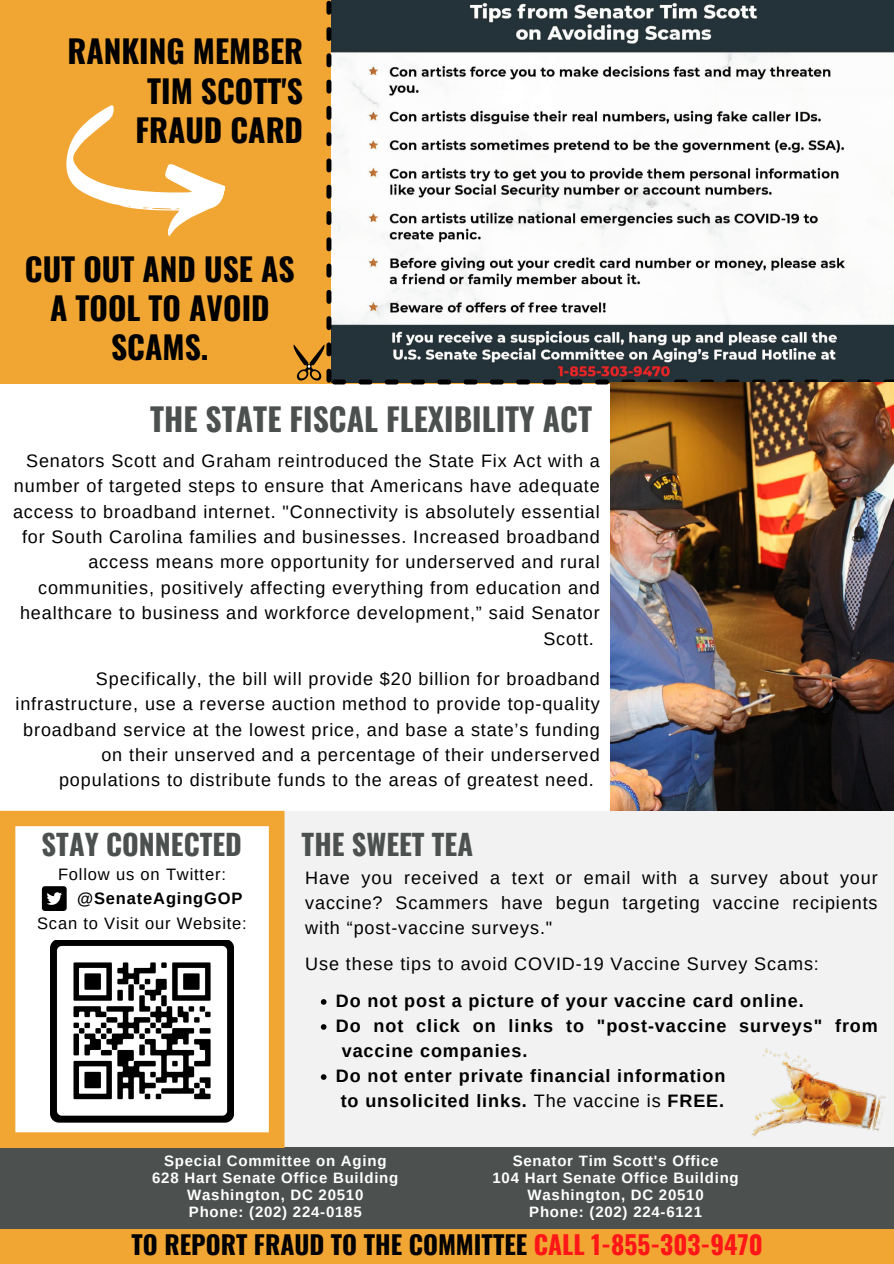
<style>
.page{position:relative;width:894px;height:1264px;background:#fff}
.page>*{position:absolute;margin:0;border:0;box-sizing:border-box;transform-origin:0 0}
.t1{font:700 31.5px/39.5px "Oswald";color:#000;text-align:center}
.t2{font:700 31.5px "Oswald";color:#4c504f}
.t3{font:700 28.5px "Oswald";color:#4c504f}
.t4{font:700 25.5px "Oswald";color:#000}
.t5{font:18px/25px "Arimo";letter-spacing:.05em;color:#000;text-align:justify}
.t6{font:700 18px/25px "Arimo";letter-spacing:.05em;color:#000}
.t7{font:16.5px "Arimo";letter-spacing:.05em;color:#000}
.t8{font:700 16.5px "Arimo";letter-spacing:.05em;color:#000}
.t9{font:700 15px "Arimo";letter-spacing:.05em;color:#fff}
.s1{font-weight:400}
.s2{color:#ff1616}
</style>
<div class="page">
<div style="left:284px;top:810px;width:609px;height:337px;background:#f2f2f2"></div>
<div style="left:0;top:0;width:893px;height:383px;background:#f1a634"></div>
<div style="left:0;top:1147px;width:893px;height:116px;background:#4c504f"></div>
<svg style="left:0;top:810px;width:284px;height:337px"></svg>
<img style="left:51px;top:940px;width:182px;height:187px">
<svg style="left:42px;top:886px;width:25px;height:25px"></svg>
<div style="left:0;top:1228px;width:893px;height:35px;background:#f1a634"></div>
<img style="left:331px;top:0;width:562px;height:382px">
<svg style="left:66px;top:105px;width:160px;height:132px"></svg>
<svg style="left:293px;top:1px;width:421px;height:384px;background:#b8b4ac"></svg>
<svg style="left:725px;top:379px;width:168px;height:3px"></svg>
<img style="left:610px;top:382px;width:283px;height:428px">
<svg style="left:321px;top:999px;width:5px;height:5px"></svg>
<svg style="left:321px;top:1024px;width:5px;height:5px"></svg>
<svg style="left:321px;top:1074px;width:5px;height:5px"></svg>
<p class="t1" style="left:67px;top:30px;width:237px">RANKING MEMBER</p>
<p class="t1" style="left:147px;top:70px;width:157px">TIM SCOTT'S</p>
<p class="t1" style="left:135px;top:109px;width:169px">FRAUD CARD</p>
<p class="t1" style="left:25px;top:248px;width:271px">CUT OUT AND USE AS<br>A TOOL TO AVOID<br>SCAMS.</p>
<p class="t2" style="left:150px;top:394px;width:443px">THE STATE FISCAL FLEXIBILITY ACT</p>
<p class="t5" style="left:26px;top:448px;width:575px">Senators Scott and Graham reintroduced the State Fix Act with a</p>
<p class="t5" style="left:14px;top:473px;width:587px">number of targeted steps to ensure that Americans have adequate</p>
<p class="t5" style="left:13px;top:498px;width:588px">access to broadband internet. "Connectivity is absolutely essential</p>
<p class="t5" style="left:22px;top:524px;width:579px">for South Carolina families and businesses. Increased broadband</p>
<p class="t5" style="left:88px;top:549px;width:513px">access means more opportunity for underserved and rural</p>
<p class="t5" style="left:38px;top:575px;width:563px">communities, positively affecting everything from education and</p>
<p class="t5" style="left:20px;top:600px;width:581px">healthcare to business and workforce development,” said Senator</p>
<p class="t5" style="left:543px;top:625px;width:52px">Scott.</p>
<p class="t5" style="left:96px;top:666px;width:505px">Specifically, the bill will provide $20 billion for broadband</p>
<p class="t5" style="left:15px;top:691px;width:585px">infrastructure, use a reverse auction method to provide top-quality</p>
<p class="t5" style="left:23px;top:717px;width:578px">broadband service at the lowest price, and base a state’s funding</p>
<p class="t5" style="left:101px;top:742px;width:500px">on their unserved and a percentage of their underserved</p>
<p class="t5" style="left:59px;top:767px;width:536px">populations to distribute funds to the areas of greatest need.</p>
<p class="t3" style="left:42px;top:821px;width:202px">STAY CONNECTED</p>
<p class="t3" style="left:301px;top:821px;width:173px">THE SWEET TEA</p>
<p class="t7" style="left:58px;top:864px;width:169px">Follow us on Twitter:</p>
<p class="t7" style="left:37px;top:914px;width:211px">Scan to Visit our Website:</p>
<p class="t5" style="left:305px;top:865px;width:574px">Have you received a text or email with a survey about your vaccine? Scammers have begun targeting vaccine recipients with “post-vaccine surveys."</p>
<p class="t5" style="left:305px;top:950px;width:515px">Use these tips to avoid COVID-19 Vaccine Survey Scams:</p>
<p class="t8" style="left:77px;top:889px;width:167px">@SenateAgingGOP</p>
<p class="t6" style="left:336px;top:988px;width:469px">Do not post a picture of your vaccine card online.</p>
<p class="t6" style="left:341px;top:1013px;width:537px;text-indent:-6px">Do not click on links to "post-vaccine surveys" from vaccine companies.</p>
<p class="t6" style="left:336px;top:1063px;width:391px">Do not enter private financial information</p>
<p class="t6" style="left:340px;top:1088px;width:385px">to unsolicited links. <span class="s1">The vaccine is</span> FREE.</p>
<p class="t9" style="left:512px;top:1152px;width:207px">Senator Tim Scott's Office</p>
<p class="t9" style="left:492px;top:1169px;width:247px">104 Hart Senate Office Building</p>
<p class="t9" style="left:527px;top:1185px;width:178px">Washington, DC 20510</p>
<p class="t9" style="left:529px;top:1202px;width:174px">Phone: (202) 224-6121</p>
<p class="t4" style="left:132px;top:1224px;width:632px">TO REPORT FRAUD TO THE COMMITTEE <span class="s2">CALL 1-855-303-9470</span></p>
<p class="t9" style="left:164px;top:1152px;width:224px">Special Committee on Aging</p>
<p class="t9" style="left:152px;top:1169px;width:247px">628 Hart Senate Office Building</p>
<p class="t9" style="left:187px;top:1185px;width:178px">Washington, DC 20510</p>
<p class="t9" style="left:189px;top:1202px;width:174px">Phone: (202) 224-0185</p>
</div>
